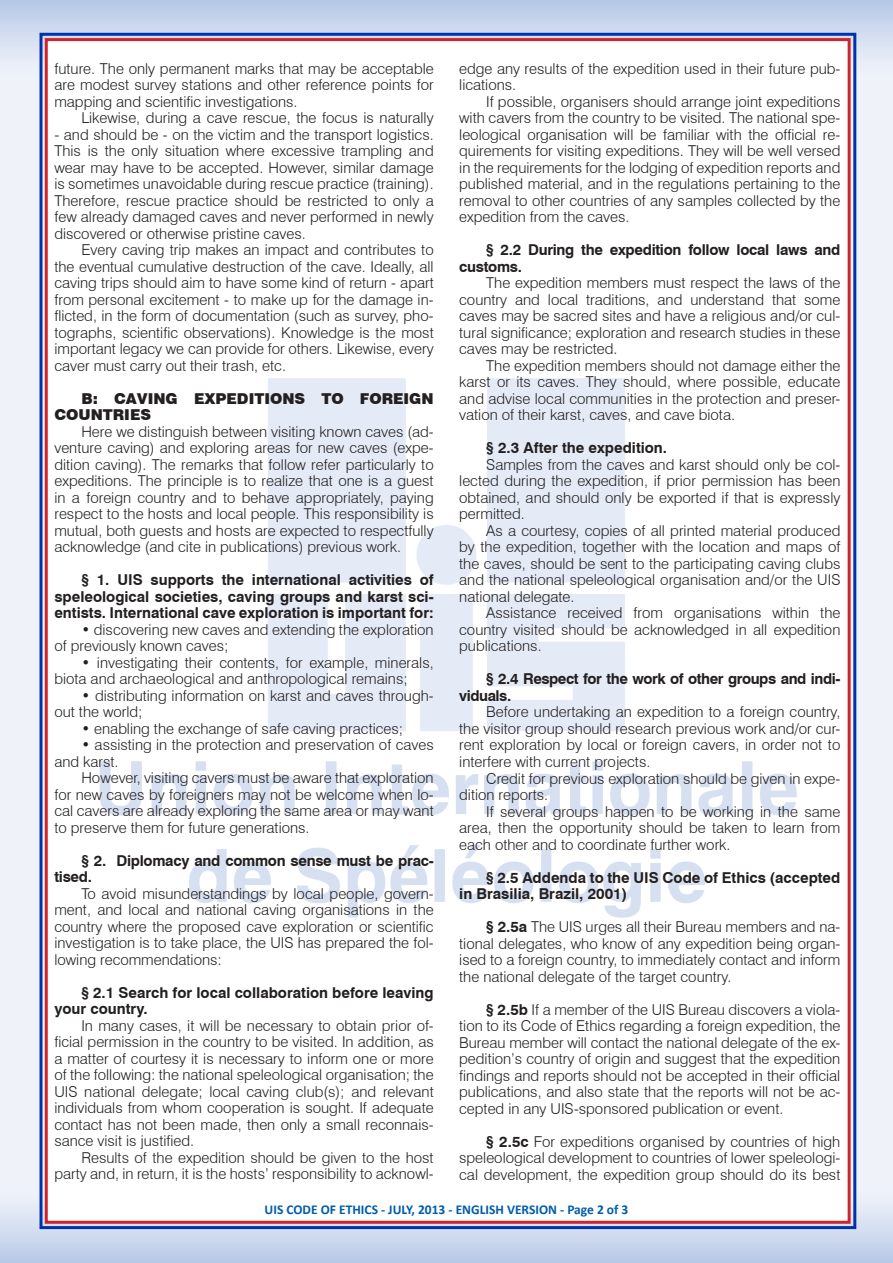
<style>
.page{position:relative;width:893px;height:1263px;background:#fff}
.page>*{position:absolute;margin:0;border:0;box-sizing:border-box;transform-origin:0 0}
.paragrafo_texto{font:300 15px/16.5px "Swiss 721 BT";color:#231f20;text-align:justify}
.paragrafo_texto-2{font:700 15px/16.5px "Swiss 721 BT";color:#231f20}
.paragrafo_texto-3{font:700 15px/16.5px "Swiss 721 BT";letter-spacing:-.02em;color:#231f20}
.paragrafo_texto-4{font:700 15px/16.5px "Swiss 721 BT";letter-spacing:-.03em;color:#231f20}
.paragrafo_texto-5{font:900 15px/16.5px "Swiss 721 BT";color:#231f20}
.primeiro_paragrafo_t{font:700 13.5px "Calibri";color:#015dab}
.s1{font-weight:700}
</style>
<div class="page">
<div style="left:0;top:1px;width:893px;height:1262px;background:#eff2f9"></div>
<svg style="left:0;top:1184px;width:893px;height:79px;background:#bbcae8"></svg>
<svg style="left:0;top:1px;width:893px;height:79px;background:#b9c9e7"></svg>
<div style="left:45px;top:38px;width:806px;height:1186px;background:#fff;border:3px solid #d1232a"></div>
<img style="left:99px;top:378px;width:698px;height:540px">
<p class="paragrafo_texto" style="left:54px;top:60px;width:381px">future. The only permanent marks that may be acceptable are modest survey stations and other reference points for mapping and scientific investigations.</p>
<p class="paragrafo_texto" style="left:81px;top:109px;width:354px">Likewise, during a cave rescue, the focus is naturally</p>
<p class="paragrafo_texto" style="left:54px;top:126px;width:381px">- and should be - on the victim and the transport logistics.<br>This is the only situation where excessive trampling and wear may have to be accepted. However, similar damage is sometimes unavoidable during rescue practice (training).<br>Therefore, rescue practice should be restricted to only a few already damaged caves and never performed in newly discovered or otherwise pristine caves.</p>
<p class="paragrafo_texto" style="left:54px;top:241px;width:381px;text-indent:27px">Every caving trip makes an impact and contributes to the eventual cumulative destruction of the cave. Ideally, all caving trips should aim to have some kind of return - apart from personal excitement - to make up for the damage in&shy;flicted, in the form of documentation (such as survey, pho&shy;tographs, scientific observations). Knowledge is the most important legacy we can provide for others. Likewise, every caver must carry out their trash, etc.</p>
<p class="paragrafo_texto-5" style="left:54px;top:390px;width:381px;text-indent:27px">B: CAVING EXPEDITIONS TO FOREIGN<br>COUNTRIES</p>
<p class="paragrafo_texto" style="left:54px;top:423px;width:381px;text-indent:27px">Here we distinguish between visiting known caves (ad&shy;venture caving) and exploring areas for new caves (expe&shy;dition caving). The remarks that follow refer particularly to expeditions. The principle is to realize that one is a guest in a foreign country and to behave appropriately, paying respect to the hosts and local people. This responsibility is mutual, both guests and hosts are expected to respectfully acknowledge (and cite in publications) previous work.</p>
<p class="paragrafo_texto-2" style="left:54px;top:571px;width:381px;text-align:justify;text-indent:27px">§ 1. UIS supports the international activities of speleological societies, caving groups and karst sci&shy;entists. International cave exploration is important for:</p>
<p class="paragrafo_texto" style="left:54px;top:621px;width:381px;text-indent:27px">• discovering new caves and extending the exploration of previously known caves;</p>
<p class="paragrafo_texto" style="left:54px;top:654px;width:381px;text-indent:27px">• investigating their contents, for example, minerals, biota and archaeological and anthropological remains;</p>
<p class="paragrafo_texto" style="left:54px;top:687px;width:381px;text-indent:27px">• distributing information on karst and caves through&shy;out the world;</p>
<p class="paragrafo_texto" style="left:81px;top:720px;width:323px">• enabling the exchange of safe caving practices;</p>
<p class="paragrafo_texto" style="left:54px;top:736px;width:381px;text-indent:27px">• assisting in the protection and preservation of caves and karst.</p>
<p class="paragrafo_texto" style="left:54px;top:769px;width:381px;text-indent:27px">However, visiting cavers must be aware that exploration for new caves by foreigners may not be welcome when lo&shy;cal cavers are already exploring the same area or may want to preserve them for future generations.</p>
<p class="paragrafo_texto-3" style="left:54px;top:852px;width:381px;text-indent:27px">§ 2. Diplomacy and common sense must be prac&shy;tised.</p>
<p class="paragrafo_texto" style="left:54px;top:885px;width:381px;text-indent:27px">To avoid misunderstandings by local people, govern&shy;ment, and local and national caving organisations in the country where the proposed cave exploration or scientific investigation is to take place, the UIS has prepared the fol&shy;lowing recommendations:</p>
<p class="paragrafo_texto-2" style="left:54px;top:984px;width:381px;text-indent:27px">§ 2.1 Search for local collaboration before leaving your country.</p>
<p class="paragrafo_texto" style="left:54px;top:1017px;width:381px;text-indent:27px">In many cases, it will be necessary to obtain prior of&shy;ficial permission in the country to be visited. In addition, as a matter of courtesy it is necessary to inform one or more of the following: the national speleological organisation; the UIS national delegate; local caving club(s); and relevant individuals from whom cooperation is sought. If adequate contact has not been made, then only a small reconnais&shy;sance visit is justified.</p>
<p class="paragrafo_texto" style="left:54px;top:1149px;width:381px;text-align:right">Results of the expedition should be given to the host party and, in return, it is the hosts’ responsibility to acknowl-</p>
<p class="paragrafo_texto" style="left:459px;top:60px;width:383px">edge any results of the expedition used in their future pub&shy;lications.</p>
<p class="paragrafo_texto" style="left:459px;top:93px;width:383px;text-indent:27px">If possible, organisers should arrange joint expeditions with cavers from the country to be visited. The national spe&shy;leological organisation will be familiar with the official re&shy;quirements for visiting expeditions. They will be well versed in the requirements for the lodging of expedition reports and published material, and in the regulations pertaining to the removal to other countries of any samples collected by the expedition from the caves.</p>
<p class="paragrafo_texto-3" style="left:459px;top:242px;width:383px;text-indent:27px">§ 2.2 During the expedition follow local laws and customs.</p>
<p class="paragrafo_texto" style="left:459px;top:275px;width:383px;text-indent:27px">The expedition members must respect the laws of the country and local traditions, and understand that some caves may be sacred sites and have a religious and/or cul&shy;tural significance; exploration and research studies in these caves may be restricted.</p>
<p class="paragrafo_texto" style="left:459px;top:357px;width:383px;text-indent:27px">The expedition members should not damage either the karst or its caves. They should, where possible, educate and advise local communities in the protection and preser&shy;vation of their karst, caves, and cave biota.</p>
<p class="paragrafo_texto-2" style="left:486px;top:440px;width:182px">§ 2.3 After the expedition.</p>
<p class="paragrafo_texto" style="left:459px;top:456px;width:383px;text-indent:27px">Samples from the caves and karst should only be col&shy;lected during the expedition, if prior permission has been obtained, and should only be exported if that is expressly permitted.</p>
<p class="paragrafo_texto" style="left:459px;top:522px;width:383px;text-indent:27px">As a courtesy, copies of all printed material produced by the expedition, together with the location and maps of the caves, should be sent to the participating caving clubs and the national speleological organisation and/or the UIS national delegate.</p>
<p class="paragrafo_texto" style="left:459px;top:605px;width:383px;text-indent:27px">Assistance received from organisations within the country visited should be acknowledged in all expedition publications.</p>
<p class="paragrafo_texto-4" style="left:459px;top:671px;width:383px;text-indent:27px">§ 2.4 Respect for the work of other groups and indi&shy;viduals.</p>
<p class="paragrafo_texto" style="left:459px;top:704px;width:383px;text-indent:27px">Before undertaking an expedition to a foreign country, the visitor group should research previous work and/or cur&shy;rent exploration by local or foreign cavers, in order not to interfere with current projects.</p>
<p class="paragrafo_texto" style="left:459px;top:770px;width:383px;text-indent:27px">Credit for previous exploration should be given in expe&shy;dition reports.</p>
<p class="paragrafo_texto" style="left:459px;top:803px;width:383px;text-indent:27px">If several groups happen to be working in the same area, then the opportunity should be taken to learn from each other and to coordinate further work.</p>
<p class="paragrafo_texto-2" style="left:459px;top:869px;width:383px;text-indent:27px">§ 2.5 Addenda to the UIS Code of Ethics (accepted in Brasilia, Brazil, 2001)</p>
<p class="paragrafo_texto" style="left:459px;top:918px;width:383px;text-indent:27px"><span class="s1">§ 2.5a</span> The UIS urges all their Bureau members and na&shy;tional delegates, who know of any expedition being organ&shy;ised to a foreign country, to immediately contact and inform the national delegate of the target country.</p>
<p class="paragrafo_texto" style="left:459px;top:1001px;width:383px;text-indent:27px"><span class="s1">§ 2.5b</span> If a member of the UIS Bureau discovers a viola&shy;tion to its Code of Ethics regarding a foreign expedition, the Bureau member will contact the national delegate of the ex&shy;pedition’s country of origin and suggest that the expedition findings and reports should not be accepted in their official publications, and also state that the reports will not be ac&shy;cepted in any UIS-sponsored publication or event.</p>
<p class="paragrafo_texto" style="left:459px;top:1133px;width:383px;text-indent:27px"><span class="s1">§ 2.5c</span> For expeditions organised by countries of high speleological development to countries of lower speleologi&shy;cal development, the expedition group should do its best</p>
<p class="primeiro_paragrafo_t" style="left:265px;top:1201px;width:365px">UIS CODE OF ETHICS - JULY, 2013 - ENGLISH VERSION - Page 2 of 3</p>
</div>
